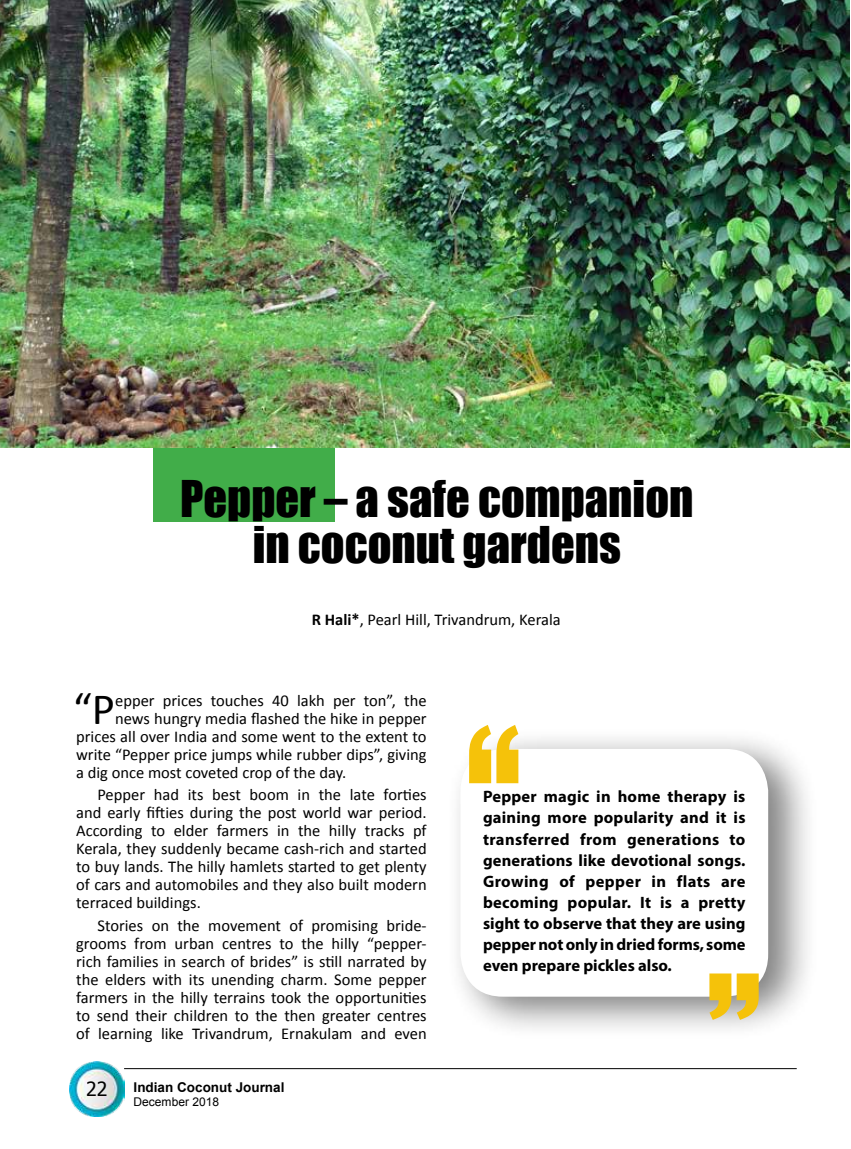
<style>
.page{position:relative;width:851px;height:1149px;background:#fff}
.page>*{position:absolute;margin:0;border:0;box-sizing:border-box;transform-origin:0 0}
.t1{font:46.5px/46px "Impact";color:#000;text-align:center}
.t2{font:44.85px "Calibri";color:#000}
.t3{font:19.5px "Tahoma";color:#000}
.t4{font:16.5px/18px "Calibri";color:#000;text-align:justify}
.t5{font:700 16.5px/21px "Myriad Pro";letter-spacing:-.005em;color:#000;text-align:justify}
.t6{font:700 13.5px "Arial";color:#000}
.t7{font:12px "Arial";color:#000}
.s1{font-weight:700}
</style>
<div class="page">
<img style="left:69px;top:1061px;width:55px;height:54px">
<hr style="left:124px;top:1067px;width:672px;height:1px;background:#000">
<div style="left:152px;top:435px;width:182px;height:86px;background:#41ad49"></div>
<img style="left:0;top:0;width:849px;height:448px">
<div style="left:445px;top:727px;width:374px;height:313px;background:#000;opacity:.49"></div>
<div style="left:460px;top:748px;width:308px;height:248px;background:#fff;border-radius:43px"></div>
<svg style="left:469px;top:725px;width:49px;height:58px"></svg>
<svg style="left:709px;top:973px;width:49px;height:46px;background:#eac642"></svg>
<h1 class="t1" style="left:180px;top:474px;width:515px">Pepper – a safe companion in coconut gardens</h1>
<p class="t4" style="left:312px;top:610px;width:250px"><span class="s1">R Hali*</span>, Pearl Hill, Trivandrum, Kerala</p>
<h2 class="t2" style="left:73px;top:677px;width:43px">“P</h2>
<p class="t4" style="left:115px;top:691px;width:313px">epper prices touches 40 lakh per ton”, the</p>
<p class="t4" style="left:115px;top:709px;width:313px">news hungry media flashed the hike in pepper</p>
<p class="t4" style="left:76px;top:727px;width:352px">prices all over India and some went to the extent to</p>
<p class="t4" style="left:76px;top:745px;width:352px">write “Pepper price jumps while rubber dips”, giving</p>
<p class="t4" style="left:76px;top:763px;width:272px">a dig once most coveted crop of the day.</p>
<p class="t4" style="left:76px;top:785px;width:352px;text-indent:21px">Pepper had its best boom in the late forties and early fifties during the post world war period.<br>According to elder farmers in the hilly tracks pf Kerala, they suddenly became cash-rich and started to buy lands. The hilly hamlets started to get plenty of cars and automobiles and they also built modern terraced buildings.</p>
<p class="t4" style="left:76px;top:915px;width:352px;text-indent:21px">Stories on the movement of promising bride&shy;grooms from urban centres to the hilly “pepper&shy;rich families in search of brides” is still narrated by the elders with its unending charm. Some pepper farmers in the hilly terrains took the opportunities to send their children to the then greater centres of learning like Trivandrum, Ernakulam and even</p>
<p class="t3" style="left:86px;top:1075px;width:23px">22</p>
<p class="t6" style="left:134px;top:1078px;width:152px">Indian Coconut Journal</p>
<p class="t7" style="left:134px;top:1093px;width:87px">December 2018</p>
<p class="t5" style="left:483px;top:785px;width:264px">Pepper magic in home therapy is gaining more popularity and it is transferred from generations to generations like devotional songs.<br>Growing of pepper in flats are becoming popular. It is a pretty sight to observe that they are using pepper not only in dried forms, some even prepare pickles also.</p>
</div>
